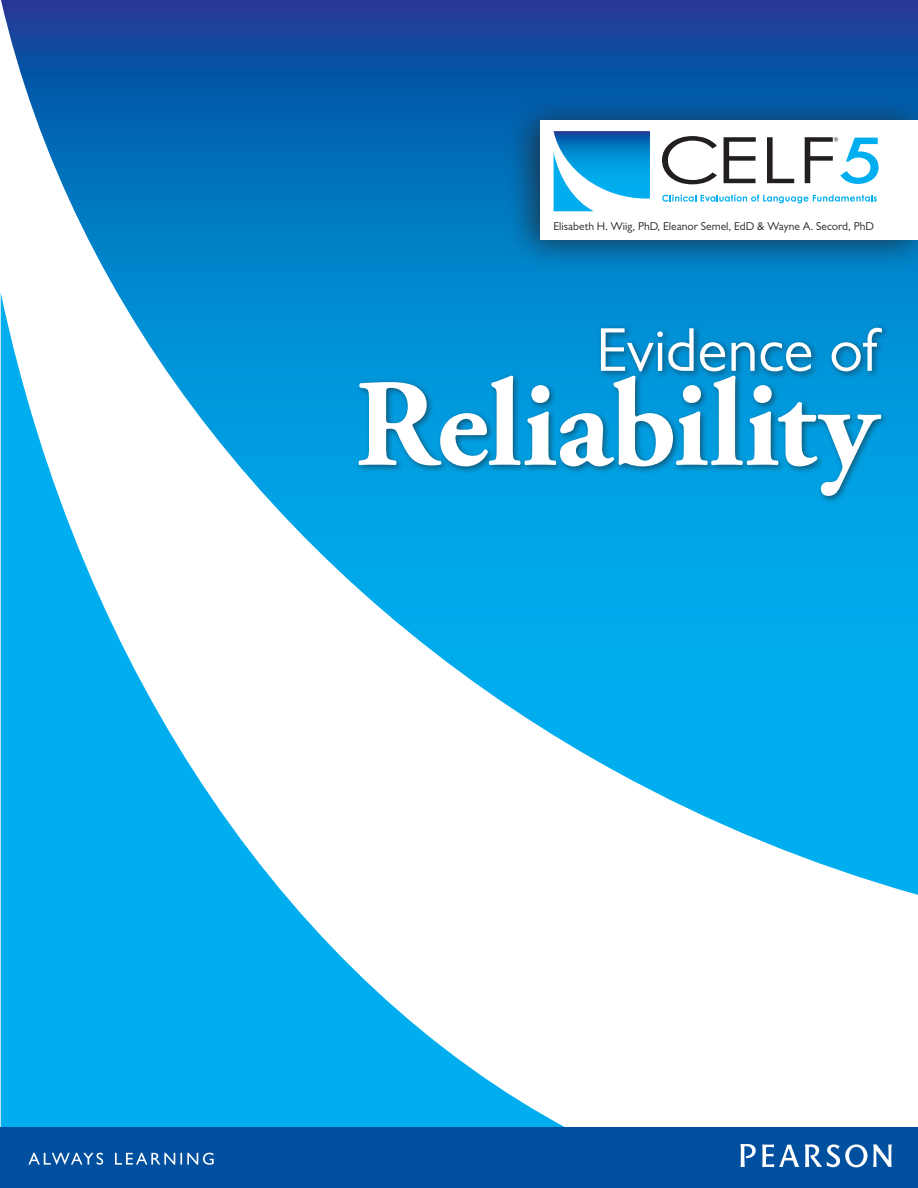
<style>
.page{position:relative;width:918px;height:1188px;background:#fff}
.page>*{position:absolute;margin:0;border:0;box-sizing:border-box;transform-origin:0 0}
.t1{font:700 124.5px "Adobe Garamond Pro";letter-spacing:-.005em;color:#fff}
.t2{font:62.25px "Gill Sans MT Std";letter-spacing:-.005em;color:#fff}
.t3{font:11.55px "Gill Sans MT Std";color:#231f20}
</style>
<div class="page">
<svg style="left:1px;top:895px;width:569px;height:233px;fill:#00aeef"></svg>
<img style="left:1px;top:0;width:917px;height:895px">
<div style="left:0;top:1128px;width:918px;height:60px;background:#01509f"></div>
<svg style="left:873px;top:1144px;width:19px;height:23px"></svg>
<svg style="left:805px;top:1144px;width:62px;height:23px"></svg>
<svg style="left:762px;top:1144px;width:37px;height:23px"></svg>
<svg style="left:741px;top:1144px;width:15px;height:23px"></svg>
<svg style="left:28px;top:1153px;width:186px;height:12px"></svg>
<div style="left:597px;top:324px;width:293px;height:56px;background:#231f20;opacity:.55"></div>
<div style="left:355px;top:372px;width:534px;height:132px;background:#231f20;opacity:.55"></div>
<div style="left:503px;top:93px;width:415px;height:180px;background:#231f20;opacity:.75"></div>
<div style="left:540px;top:120px;width:378px;height:119px;background:#fff"></div>
<svg style="left:662px;top:195px;width:215px;height:8px"></svg>
<svg style="left:662px;top:136px;width:55px;height:48px"></svg>
<svg style="left:724px;top:137px;width:32px;height:46px"></svg>
<svg style="left:767px;top:137px;width:27px;height:46px"></svg>
<svg style="left:805px;top:137px;width:74px;height:47px"></svg>
<svg style="left:554px;top:199px;width:39px;height:12px"></svg>
<img style="left:554px;top:131px;width:96px;height:68px">
<p class="t3" style="left:554px;top:219px;width:322px">Elisabeth H. Wiig, PhD, Eleanor Semel, EdD &amp; Wayne A. Secord, PhD</p>
<h2 class="t2" style="left:596px;top:313px;width:283px">Evidence of</h2>
<h1 class="t1" style="left:355px;top:353px;width:524px">Reliability</h1>
</div>
